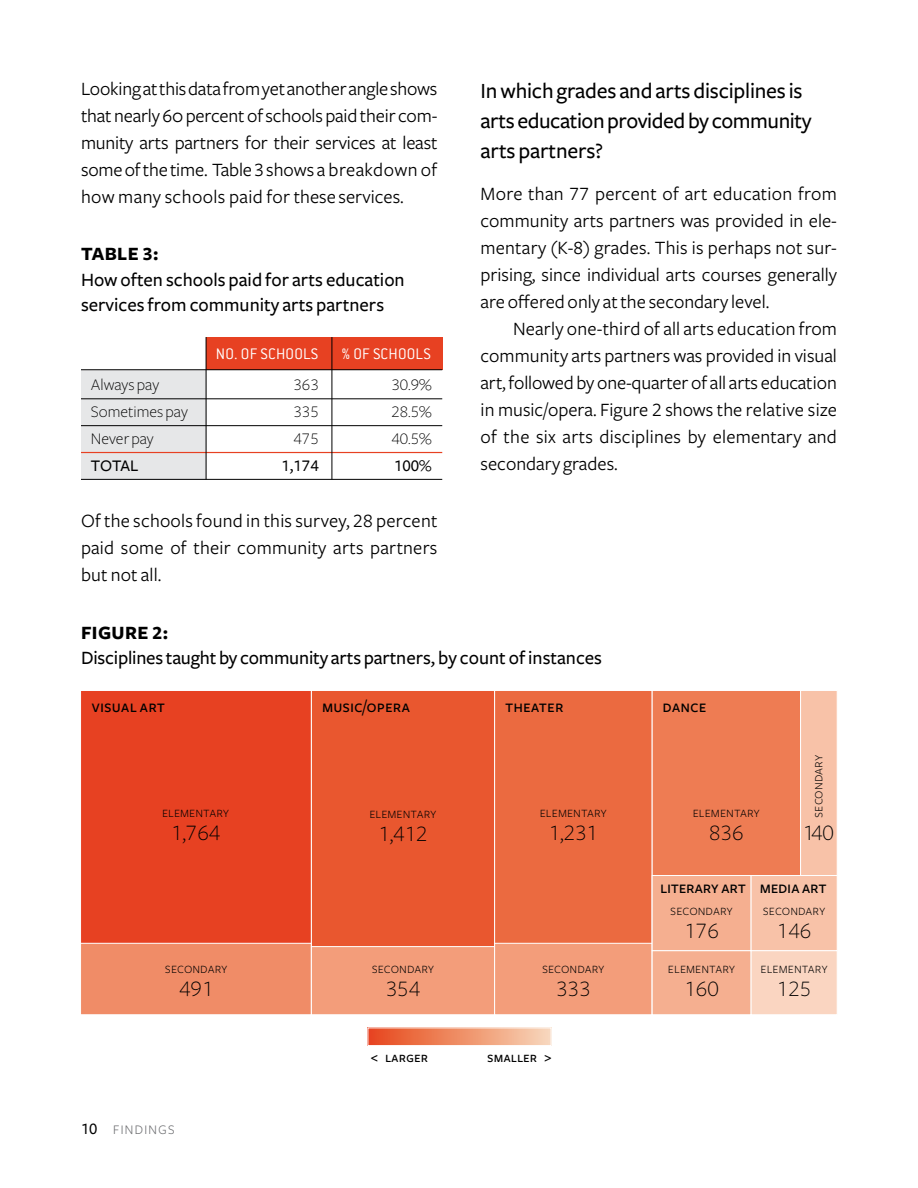
<style>
.page{position:relative;width:918px;height:1188px;background:#fff}
.page>*{position:absolute;margin:0;border:0;box-sizing:border-box;transform-origin:0 0}
.t1{font:22.95px "Freight Sans Light SC";color:#000}
.t2{font:500 22.5px/30px "Freight Sans";letter-spacing:-.01em;color:#000}
.t3{font:19.5px/27px "Freight Sans";letter-spacing:.01em;color:#000;text-align:justify}
.t4{font:500 19.5px/25.5px "Freight Sans";color:#000}
.t5{font:18px "Freight Sans Light SC";letter-spacing:.04em;color:#6d6e71}
.t6{font:17.85px "Freight Sans Medium SC";color:#000}
.t7{font:17.85px "Freight Sans Medium SC";letter-spacing:-.02em;color:#000}
.t8{font:300 16.8px/27px "Freight Sans";color:#000}
.t9{font:16.8px/27px "Freight Sans Light SC";color:#000;text-align:justify}
.t10{font:16.8px "Conduit Gothic Light 3";letter-spacing:.01em;color:#fff}
.t11{font:16.8px "Freight Sans Medium SC";color:#000}
.t12{font:500 16.8px "Freight Sans";letter-spacing:-.01em;color:#000}
.t13{font:15.3px "Freight Sans Light SC";color:#000}
.t14{font:15.3px "Freight Sans Medium SC";color:#000}
.s1{font-family:"Freight Sans Book SC"}
.s2{font-weight:700}
.s3{font-family:"Freight Sans Bold SC";font-weight:400}
.s4{font-family:"Freight Sans Medium SC";font-size:16.5px;color:#000}
</style>
<div class="page">
<div style="left:81px;top:370px;width:125px;height:109px;background:#e6e7e8"></div>
<div style="left:206px;top:337px;width:236px;height:33px;background:#e74122"></div>
<hr style="left:81px;top:399px;width:361px;height:1px;background:#000">
<hr style="left:81px;top:369px;width:361px;height:1px;background:#000">
<hr style="left:81px;top:425px;width:361px;height:1px;background:#000">
<hr style="left:81px;top:452px;width:361px;height:1px;background:#e74122">
<hr style="left:81px;top:479px;width:361px;height:1px;background:#000">
<hr style="left:206px;top:337px;width:1px;height:142px;background:#000">
<hr style="left:332px;top:337px;width:1px;height:142px;background:#000">
<div style="left:80px;top:690px;width:232px;height:325px;background:#e74122;border:1px solid #fff"></div>
<div style="left:80px;top:943px;width:232px;height:72px;background:#f08c67;border:1px solid #fff"></div>
<div style="left:311px;top:690px;width:184px;height:325px;background:#e9572f;border:1px solid #fff"></div>
<div style="left:311px;top:946px;width:184px;height:69px;background:#f39d7a;border:1px solid #fff"></div>
<div style="left:494px;top:690px;width:158px;height:325px;background:#eb6a40;border:1px solid #fff"></div>
<div style="left:494px;top:943px;width:158px;height:72px;background:#f39d7a;border:1px solid #fff"></div>
<div style="left:652px;top:690px;width:149px;height:325px;background:#ee7c53;border:1px solid #fff"></div>
<div style="left:652px;top:950px;width:99px;height:65px;background:#f5af90;border:1px solid #fff"></div>
<div style="left:652px;top:875px;width:99px;height:76px;background:#f5af90;border:1px solid #fff"></div>
<div style="left:751px;top:950px;width:87px;height:65px;background:#fad5c1;border:1px solid #fff"></div>
<div style="left:800px;top:690px;width:38px;height:186px;background:#f8c2a8;border:1px solid #fff"></div>
<div style="left:751px;top:875px;width:87px;height:76px;background:#f8c2a8;border:1px solid #fff"></div>
<div style="left:368px;top:1028px;width:183px;height:18px;background:linear-gradient(to right,#e64619,#f7d8b9)"></div>
<div style="left:368px;top:1028px;width:183px;height:18px;border:1px solid #fff"></div>
<p class="t3" style="left:81px;top:76px;width:358px">Looking at this data from yet another angle shows that nearly 60 percent of schools paid their com&shy;munity arts partners for their services at least some of the time. Table <span class="s1">3</span> shows a breakdown of how many schools paid for these services.</p>
<p class="t4" style="left:81px;top:242px;width:325px"><span class="s2">TABLE</span> <span class="s3">3:<br></span>How often schools paid for arts education services from community arts partners</p>
<p class="t8" style="left:91px;top:371px;width:99px">Always pay<br>Sometimes pay<br>Never pay</p>
<p class="t12" style="left:91px;top:456px;width:49px">TOTAL</p>
<p class="t10" style="left:216px;top:345px;width:104px">N0. OF SCHOOLS</p>
<p class="t10" style="left:342px;top:345px;width:90px">% OF SCHOOLS</p>
<p class="t9" style="left:294px;top:371px;width:27px">363<br>335<br>475</p>
<p class="t11" style="left:282px;top:456px;width:39px">1,174</p>
<p class="t9" style="left:391px;top:371px;width:42px">30.9% 28.5% 40.5%</p>
<p class="t11" style="left:394px;top:456px;width:39px">100%</p>
<p class="t3" style="left:81px;top:508px;width:358px">Of the schools found in this survey, <span class="s1">28</span> percent paid some of their community arts partners but not all.</p>
<p class="t2" style="left:481px;top:76px;width:333px">In which grades and arts disciplines is arts education provided by community arts partners?</p>
<p class="t3" style="left:481px;top:180px;width:358px">More than <span class="s1">77</span> percent of art education from community arts partners was provided in ele&shy;mentary (K-8) grades. This is perhaps not sur&shy;prising, since individual arts courses generally are offered only at the secondary level.</p>
<p class="t3" style="left:481px;top:315px;width:358px;text-indent:32px">Nearly one-third of all arts education from community arts partners was provided in visual art, followed by one-quarter of all arts education in music/opera. Figure <span class="s1">2</span> shows the relative size of the six arts disciplines by elementary and secondary grades.</p>
<p class="t4" style="left:81px;top:620px;width:523px"><span class="s2">FIGURE</span> <span class="s3">2:<br></span>Disciplines taught by community arts partners, by count of instances</p>
<p class="t6" style="left:92px;top:696px;width:75px">visual art</p>
<p class="t6" style="left:322px;top:696px;width:90px">music/opera</p>
<p class="t6" style="left:505px;top:696px;width:60px">theater</p>
<p class="t6" style="left:662px;top:696px;width:46px">dance</p>
<p class="t13" style="left:162px;top:804px;width:69px">elementary</p>
<p class="t1" style="left:171px;top:820px;width:51px">1,764</p>
<p class="t13" style="left:369px;top:805px;width:69px">elementary</p>
<p class="t1" style="left:378px;top:821px;width:51px">1,412</p>
<p class="t13" style="left:540px;top:804px;width:69px">elementary</p>
<p class="t1" style="left:549px;top:820px;width:51px">1,231</p>
<p class="t13" style="left:693px;top:804px;width:69px">elementary</p>
<p class="t1" style="left:709px;top:820px;width:36px">836</p>
<p class="t13" style="left:809px;top:818px;width:64px;rotate:-90deg">secondary</p>
<p class="t1" style="left:803px;top:820px;width:33px">140</p>
<p class="t13" style="left:165px;top:960px;width:64px">secondary</p>
<p class="t1" style="left:179px;top:976px;width:36px">491</p>
<p class="t5" style="left:81px;top:1118px;width:95px"><span class="s4">10</span> findings</p>
<p class="t13" style="left:372px;top:960px;width:64px">secondary</p>
<p class="t1" style="left:386px;top:976px;width:36px">354</p>
<p class="t13" style="left:542px;top:960px;width:64px">secondary</p>
<p class="t1" style="left:556px;top:976px;width:36px">333</p>
<p class="t14" style="left:371px;top:1049px;width:59px">&lt; larger</p>
<p class="t14" style="left:487px;top:1049px;width:66px">smaller &gt;</p>
<p class="t7" style="left:660px;top:878px;width:168px">literary art media art</p>
<p class="t13" style="left:670px;top:902px;width:64px">secondary</p>
<p class="t1" style="left:684px;top:918px;width:36px">176</p>
<p class="t13" style="left:668px;top:960px;width:69px">elementary</p>
<p class="t1" style="left:684px;top:976px;width:36px">160</p>
<p class="t13" style="left:763px;top:902px;width:64px">secondary</p>
<p class="t1" style="left:777px;top:919px;width:36px">146</p>
<p class="t13" style="left:761px;top:960px;width:69px">elementary</p>
<p class="t1" style="left:777px;top:976px;width:36px">125</p>
</div>
